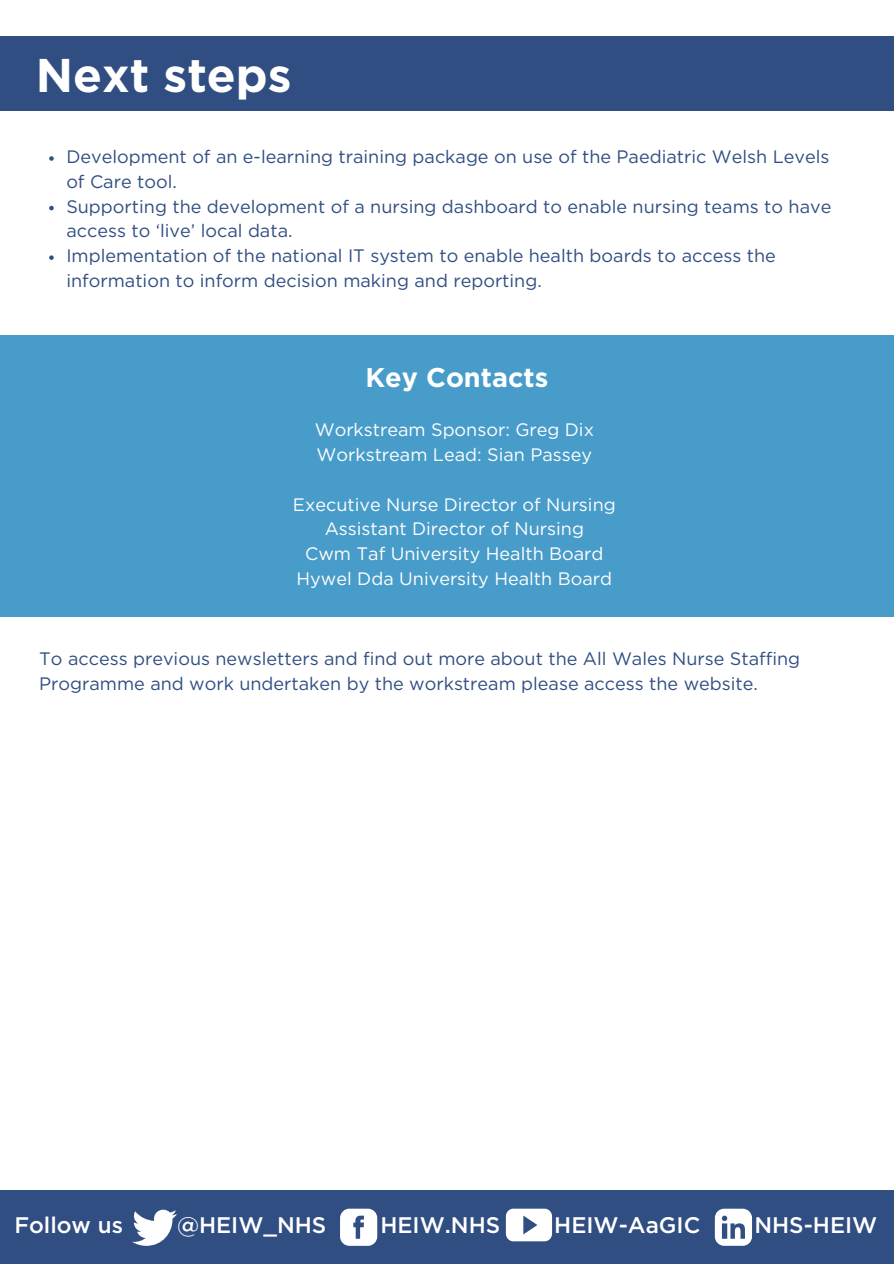
<style>
.page{position:relative;width:894px;height:1264px;background:#fff}
.page>*{position:absolute;margin:0;border:0;box-sizing:border-box;transform-origin:0 0}
.t1{font:700 47.25px "Gotham";color:#fff}
.t2{font:700 27px "Gotham";color:#fff}
.t3{font:500 22.5px "Gotham";color:#fff}
.t4{font:18px/24.8px "Gotham";color:#304e82}
.t5{font:18px "Gotham";color:#fff}
</style>
<div class="page">
<svg style="left:49px;top:156px;width:5px;height:5px"></svg>
<svg style="left:49px;top:206px;width:5px;height:4px"></svg>
<svg style="left:49px;top:255px;width:5px;height:5px"></svg>
<div style="left:0;top:1189px;width:893px;height:74px;background:#304e82"></div>
<svg style="left:340px;top:1208px;width:37px;height:37px"></svg>
<svg style="left:714px;top:1208px;width:37px;height:37px"></svg>
<svg style="left:132px;top:1209px;width:45px;height:36px"></svg>
<svg style="left:505px;top:1208px;width:47px;height:33px"></svg>
<div style="left:0;top:335px;width:893px;height:281px;background:#489cc9"></div>
<div style="left:0;top:36px;width:893px;height:75px;background:#304e82"></div>
<p class="t1" style="left:36px;top:54px;width:257px">Next steps</p>
<p class="t4" style="left:66px;top:145px;width:764px">Development of an e-learning training package on use of the Paediatric Welsh Levels of Care tool.</p>
<p class="t4" style="left:66px;top:195px;width:766px">Supporting the development of a nursing dashboard to enable nursing teams to have access to ‘live’ local data.</p>
<p class="t4" style="left:66px;top:244px;width:710px">Implementation of the national IT system to enable health boards to access the information to inform decision making and reporting.</p>
<p class="t2" style="left:365px;top:365px;width:184px">Key Contacts</p>
<p class="t5" style="left:314px;top:422px;width:281px">Workstream Sponsor: Greg Dix</p>
<p class="t5" style="left:316px;top:446px;width:277px">Workstream Lead: Sian Passey</p>
<p class="t5" style="left:293px;top:496px;width:324px">Executive Nurse Director of Nursing</p>
<p class="t5" style="left:324px;top:521px;width:261px">Assistant Director of Nursing</p>
<p class="t5" style="left:305px;top:545px;width:300px">Cwm Taf University Health Board</p>
<p class="t5" style="left:296px;top:570px;width:317px">Hywel Dda University Health Board</p>
<p class="t4" style="left:39px;top:647px;width:762px">To access previous newsletters and find out more about the All Wales Nurse Staffing<br>Programme and work undertaken by the workstream please access the website.</p>
<p class="t3" style="left:14px;top:1214px;width:110px">Follow us</p>
<p class="t3" style="left:177px;top:1214px;width:151px">@HEIW_NHS</p>
<p class="t3" style="left:380px;top:1214px;width:121px">HEIW.NHS</p>
<p class="t3" style="left:554px;top:1214px;width:147px">HEIW-AaGIC</p>
<p class="t3" style="left:754px;top:1214px;width:124px">NHS-HEIW</p>
</div>
